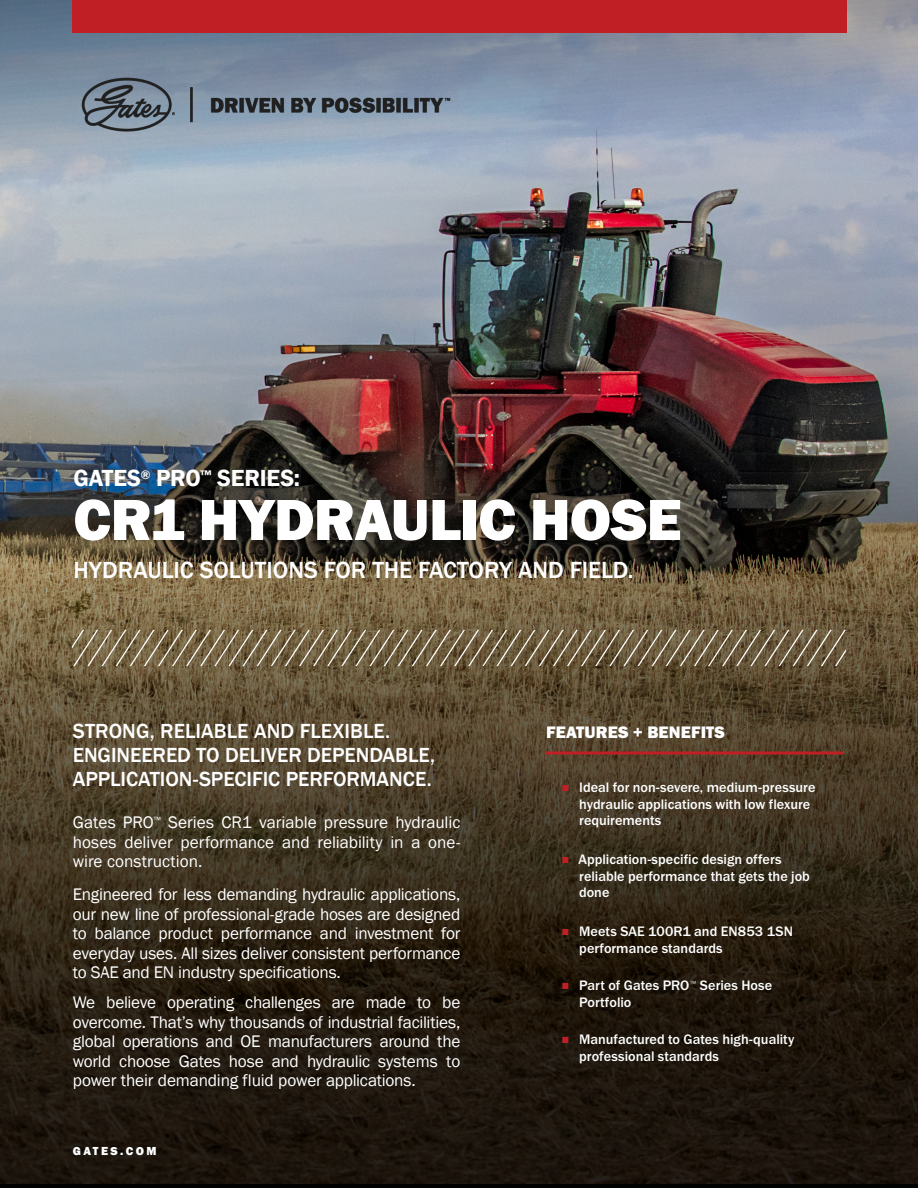
<style>
.page{position:relative;width:918px;height:1188px;background:#fff}
.page>*{position:absolute;margin:0;border:0;box-sizing:border-box;transform-origin:0 0}
._15pt_MEDIUM_CAPS{font:800 60px "Franklin Gothic";letter-spacing:-.01em;color:#fff}
._15pt_MEDIUM_CAPS-2{font:500 24px "Franklin Gothic";color:#fff}
._15pt_MEDIUM_CAPS-3{font:600 24px "Franklin Gothic";letter-spacing:-.01em;color:#fff}
._15pt_MEDIUM_CAPS-4{font:500 21px/24px "Franklin Gothic";color:#fff}
._15pt_MEDIUM_CAPS-5{font:17.25px/19.5px "Franklin Gothic";letter-spacing:-.01em;color:#fff;text-align:justify}
._11_25pt_HEAVY_CAPS{font:17.25px "Franklin Gothic URW Hea";letter-spacing:.005em;color:#fff}
.t1{font:500 14.25px/16.5px "Franklin Gothic URW";color:#fff}
.t2{font:800 12px "Franklin Gothic";letter-spacing:.2em;color:#fff}
.s1{font-family:"Franklin Gothic URW Boo";font-weight:400;font-size:9.15px;color:#c02025}
</style>
<div class="page">
<img style="left:0;top:0;width:918px;height:1188px">
<svg style="left:72px;top:630px;width:774px;height:36px;background:#7c6d51"></svg>
<hr style="left:545px;top:752px;width:298px;height:2px;background:#c02025">
<div style="left:72px;top:0;width:774px;height:33px;background:#c02025"></div>
<img style="left:45px;top:70px;width:442px;height:79px">
<p class="_15pt_MEDIUM_CAPS-3" style="left:73px;top:463px;width:228px">GATES<sup>®</sup> PRO<sup>™</sup> SERIES:</p>
<p class="_15pt_MEDIUM_CAPS" style="left:73px;top:481px;width:610px">CR1 HYDRAULIC HOSE</p>
<p class="_15pt_MEDIUM_CAPS-2" style="left:73px;top:555px;width:562px">HYDRAULIC SOLUTIONS FOR THE FACTORY AND FIELD.</p>
<p class="_15pt_MEDIUM_CAPS-4" style="left:73px;top:719px;width:364px">STRONG, RELIABLE AND FLEXIBLE.<br>ENGINEERED TO DELIVER DEPENDABLE,<br>APPLICATION-SPECIFIC PERFORMANCE.</p>
<p class="_15pt_MEDIUM_CAPS-5" style="left:73px;top:813px;width:389px">Gates PRO<sup>™</sup> Series CR1 variable pressure hydraulic hoses deliver performance and reliability in a one&shy;wire construction.</p>
<p class="_15pt_MEDIUM_CAPS-5" style="left:73px;top:885px;width:389px">Engineered for less demanding hydraulic applications, our new line of professional-grade hoses are designed to balance product performance and investment for everyday uses. All sizes deliver consistent performance to SAE and EN industry specifications.</p>
<p class="_15pt_MEDIUM_CAPS-5" style="left:73px;top:993px;width:389px">We believe operating challenges are made to be overcome. That’s why thousands of industrial facilities, global operations and OE manufacturers around the world choose Gates hose and hydraulic systems to power their demanding fluid power applications.</p>
<h6 class="t2" style="left:73px;top:1144px;width:85px">GATES.COM</h6>
<p class="_11_25pt_HEAVY_CAPS" style="left:546px;top:721px;width:180px">FEATURES + BENEFITS</p>
<p class="t1" style="left:579px;top:779px;width:238px;text-indent:-18px"><span class="s1">■</span> Ideal for non-severe, medium-pressure hydraulic applications with low flexure requirements</p>
<p class="t1" style="left:579px;top:851px;width:232px;text-indent:-18px"><span class="s1">■</span> Application-specific design offers reliable performance that gets the job done</p>
<p class="t1" style="left:579px;top:923px;width:215px;text-indent:-18px"><span class="s1">■</span> Meets SAE 100R1 and EN853 1SN performance standards</p>
<p class="t1" style="left:579px;top:977px;width:195px;text-indent:-18px"><span class="s1">■</span> Part of Gates PRO<sup>™</sup> Series Hose<br>Portfolio</p>
<p class="t1" style="left:579px;top:1031px;width:217px;text-indent:-18px"><span class="s1">■</span> Manufactured to Gates high-quality professional standards</p>
</div>
